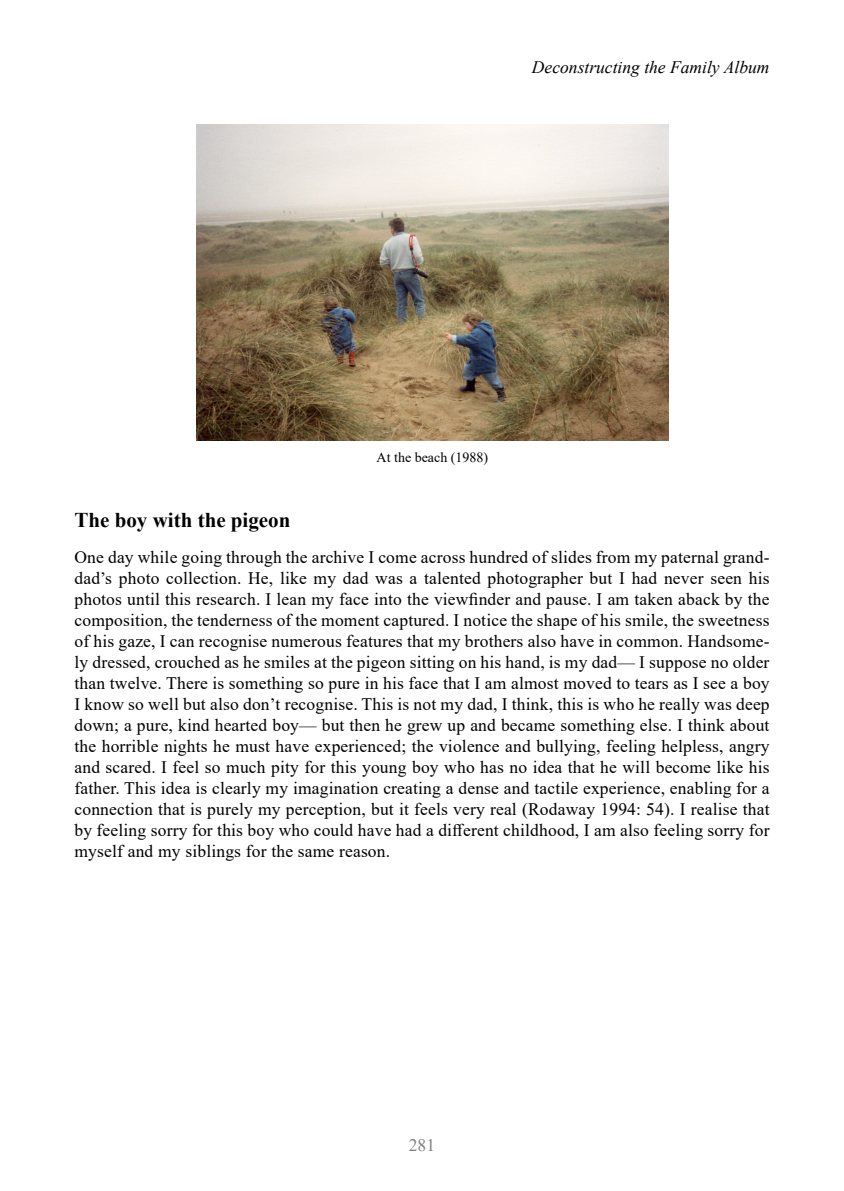
<style>
.page{position:relative;width:844px;height:1191px;background:#fff}
.page>*{position:absolute;margin:0;border:0;box-sizing:border-box;transform-origin:0 0}
.t1{font:700 21px "Times New Roman";color:#000}
.t2{font:17.5px/21px "Times New Roman";letter-spacing:.01em;color:#000;text-align:justify}
.t3{font:italic 17.5px "Times New Roman";color:#000}
.t4{font:17.5px "Times New Roman";color:#808080}
.t5{font:14px "Times New Roman";color:#000}
</style>
<div class="page">
<img style="left:196px;top:124px;width:472px;height:316px">
<p class="t3" style="left:532px;top:55px;width:239px">Deconstructing the Family Album</p>
<p class="t5" style="left:376px;top:448px;width:113px">At the beach (1988)</p>
<p class="t1" style="left:74px;top:505px;width:217px">The boy with the pigeon</p>
<p class="t2" style="left:74px;top:546px;width:696px">One day while going through the archive I come across hundred of slides from my paternal grand&shy;dad’s photo collection. He, like my dad was a talented photographer but I had never seen his photos until this research. I lean my face into the viewfinder and pause. I am taken aback by the composition, the tenderness of the moment captured. I notice the shape of his smile, the sweetness of his gaze, I can recognise numerous features that my brothers also have in common. Handsome&shy;ly dressed, crouched as he smiles at the pigeon sitting on his hand, is my dad— I suppose no older than twelve. There is something so pure in his face that I am almost moved to tears as I see a boy I know so well but also don’t recognise. This is not my dad, I think, this is who he really was deep down; a pure, kind hearted boy— but then he grew up and became something else. I think about the horrible nights he must have experienced; the violence and bullying, feeling helpless, angry and scared. I feel so much pity for this young boy who has no idea that he will become like his father. This idea is clearly my imagination creating a dense and tactile experience, enabling for a connection that is purely my perception, but it feels very real (Rodaway 1994: 54). I realise that by feeling sorry for this boy who could have had a different childhood, I am also feeling sorry for myself and my siblings for the same reason.</p>
<p class="t4" style="left:409px;top:1132px;width:28px">281</p>
</div>
